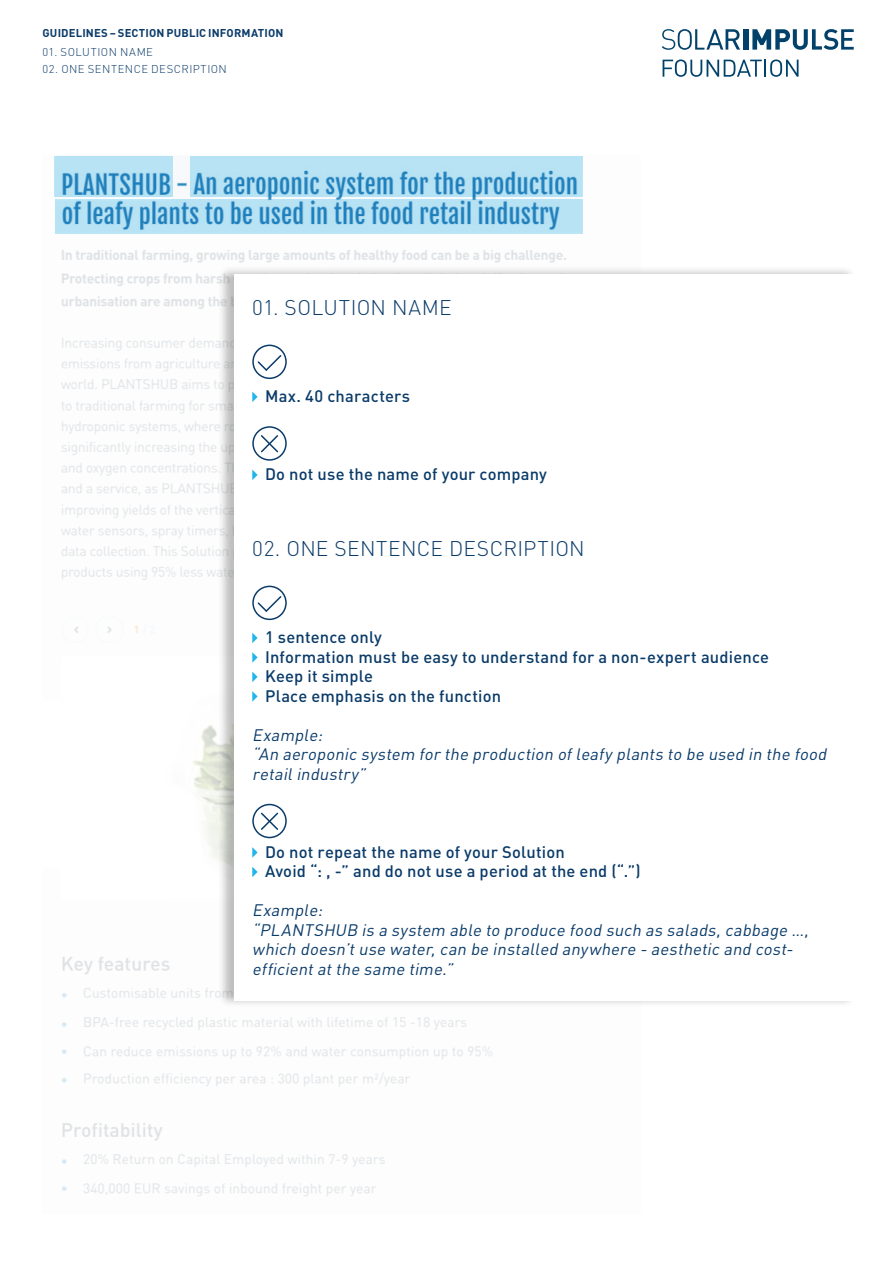
<style>
.page{position:relative;width:893px;height:1263px;background:#fff}
.page>*{position:absolute;margin:0;border:0;box-sizing:border-box;transform-origin:0 0}
.t1{font:300 21px "DIN";letter-spacing:.015em;color:#0a3b69}
.t2{font:italic 16.5px/19.5px "DIN";color:#0a3b69}
.t3{font:500 16.5px/19.5px "DIN";letter-spacing:.01em;color:#0a3b69}
.t4{font:300 11.25px "DIN";letter-spacing:.04em;color:#0a3b69}
.t5{font:700 11.25px "DIN";letter-spacing:.015em;color:#0a3b69}
</style>
<div class="page">
<svg style="left:663px;top:59px;width:135px;height:18px"></svg>
<svg style="left:752px;top:29px;width:102px;height:21px"></svg>
<div style="left:743px;top:29px;width:5px;height:21px;background:#02426a"></div>
<svg style="left:662px;top:29px;width:78px;height:21px"></svg>
<img style="left:54px;top:156px;width:529px;height:1041px">
<img style="left:55px;top:156px;width:527px;height:43px">
<div style="left:217px;top:265px;width:639px;height:743px;background:#000;opacity:.25"></div>
<div style="left:234px;top:274px;width:623px;height:727px;background:#fff"></div>
<div style="left:252px;top:345px;width:35px;height:34px;border:2px solid #0a3b69;border-radius:50%"></div>
<svg style="left:256px;top:354px;width:27px;height:18px"></svg>
<svg style="left:252px;top:392px;width:6px;height:10px"></svg>
<div style="left:252px;top:426px;width:35px;height:35px;border:2px solid #0a3b69;border-radius:50%"></div>
<svg style="left:261px;top:435px;width:18px;height:18px"></svg>
<svg style="left:252px;top:470px;width:6px;height:10px"></svg>
<div style="left:252px;top:586px;width:35px;height:34px;border:2px solid #0a3b69;border-radius:50%"></div>
<svg style="left:256px;top:595px;width:27px;height:18px"></svg>
<svg style="left:252px;top:633px;width:6px;height:10px"></svg>
<svg style="left:252px;top:652px;width:6px;height:11px"></svg>
<svg style="left:252px;top:672px;width:6px;height:10px"></svg>
<svg style="left:252px;top:691px;width:6px;height:11px"></svg>
<div style="left:252px;top:804px;width:35px;height:34px;border:2px solid #0a3b69;border-radius:50%"></div>
<svg style="left:261px;top:812px;width:18px;height:18px"></svg>
<svg style="left:252px;top:847px;width:6px;height:11px"></svg>
<svg style="left:252px;top:867px;width:6px;height:10px"></svg>
<svg style="left:190px;top:156px;width:392px;height:41px;background:#97cee8"></svg>
<svg style="left:55px;top:199px;width:527px;height:34px;background:#93cbe6"></svg>
<img style="left:56px;top:197px;width:116px;height:1px">
<svg style="left:55px;top:156px;width:118px;height:41px;background:#93cbe6"></svg>
<p class="t5" style="left:43px;top:26px;width:242px">GUIDELINES – SECTION PUBLIC INFORMATION</p>
<p class="t4" style="left:43px;top:45px;width:112px">01. SOLUTION NAME</p>
<p class="t4" style="left:43px;top:62px;width:186px">02. ONE SENTENCE DESCRIPTION</p>
<p class="t1" style="left:252px;top:294px;width:201px">01. SOLUTION NAME</p>
<p class="t3" style="left:265px;top:386px;width:147px">Max. 40 characters</p>
<p class="t3" style="left:265px;top:464px;width:283px">Do not use the name of your company</p>
<p class="t1" style="left:252px;top:535px;width:334px">02. ONE SENTENCE DESCRIPTION</p>
<p class="t3" style="left:265px;top:627px;width:505px">1 sentence only<br>Information must be easy to understand for a non-expert audience<br>Keep it simple<br>Place emphasis on the function</p>
<p class="t2" style="left:252px;top:725px;width:579px">Example:<br>“An aeroponic system for the production ofleafy plants to be used in the food retailindustry”</p>
<p class="t3" style="left:265px;top:841px;width:377px">Do not repeat the name of your Solution<br>Avoid “: , -” and do not use a period at the end (“.”)</p>
<p class="t2" style="left:252px;top:900px;width:561px">Example:<br>“PLANTSHUB is a system able to produce food such as salads,cabbage …, which doesn’tuse water,can be installed anywhere - aesthetic and cost&shy;efficientatthe same time.”</p>
</div>
